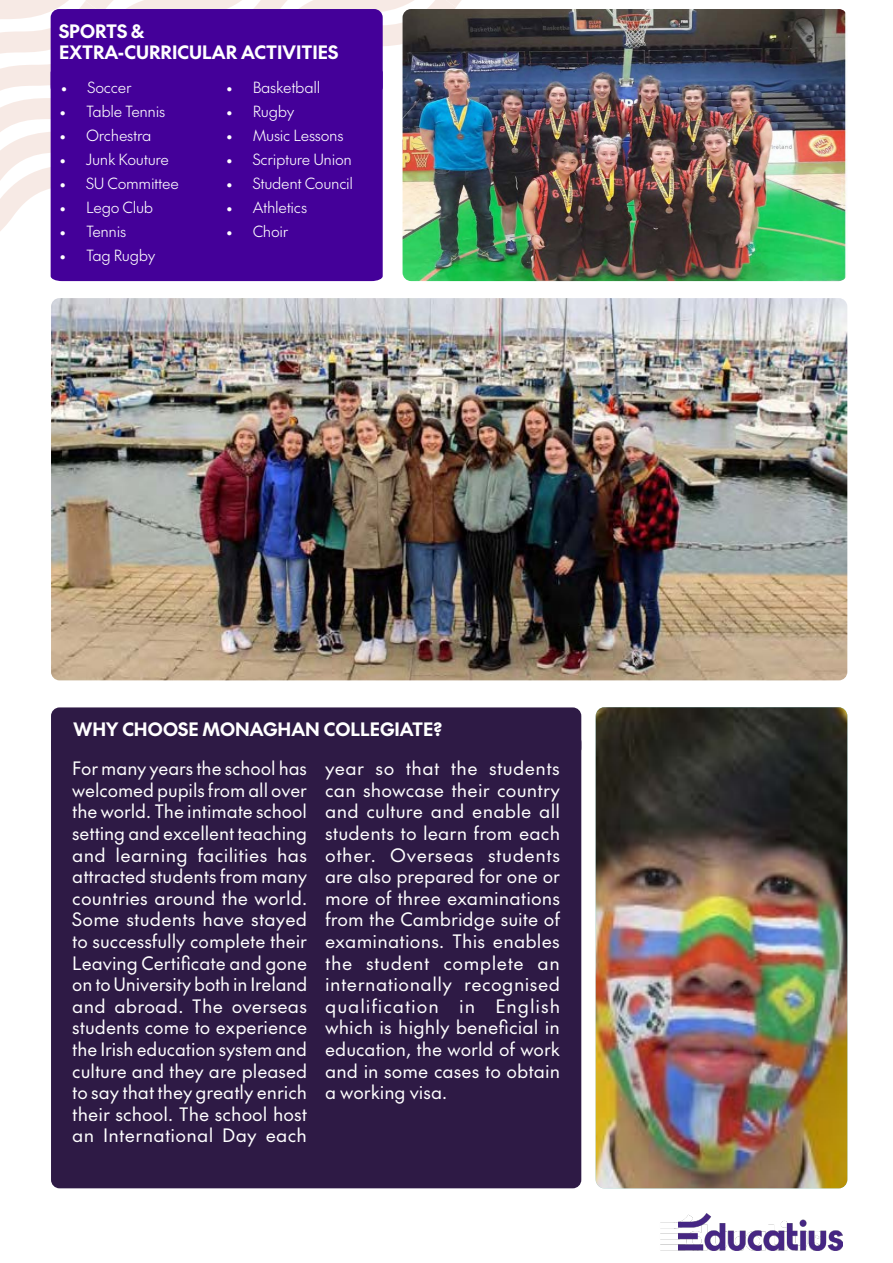
<style>
.page{position:relative;width:893px;height:1263px;background:#fff}
.page>*{position:absolute;margin:0;border:0;box-sizing:border-box;transform-origin:0 0}
.t1{font:18px/21.6px "The Future";letter-spacing:.005em;color:#fff;text-align:justify}
.t2{font:700 18px/21.6px "The Future";color:#fff}
.t3{font:300 15px "The Future";letter-spacing:-.02em;color:#fff}
</style>
<div class="page">
<svg style="left:0;top:0;width:461px;height:237px"></svg>
<div style="left:51px;top:9px;width:332px;height:86px;background:#409;border-radius:9px"></div>
<img style="left:596px;top:707px;width:251px;height:481px">
<div style="left:51px;top:734px;width:530px;height:454px;background:#2e1a45;border-radius:9px"></div>
<div style="left:51px;top:707px;width:530px;height:50px;background:#2e1a45;border-radius:9px"></div>
<img style="left:644px;top:1170px;width:196px;height:81px">
<img style="left:403px;top:9px;width:444px;height:272px">
<img style="left:51px;top:298px;width:796px;height:382px">
<img style="left:678px;top:1214px;width:164px;height:36px">
<div style="left:51px;top:67px;width:332px;height:214px;background:#409"></div>
<p class="t2" style="left:59px;top:19px;width:281px">SPORTS &amp;<br>EXTRA-CURRICULAR ACTIVITIES</p>
<p class="t3" style="left:61px;top:77px;width:72px">• Soccer</p>
<p class="t3" style="left:59px;top:101px;width:108px">• Table Tennis</p>
<p class="t3" style="left:59px;top:125px;width:94px">• Orchestra</p>
<p class="t3" style="left:59px;top:149px;width:111px">• Junk Kouture</p>
<p class="t3" style="left:59px;top:173px;width:121px">• SU Committee</p>
<p class="t3" style="left:59px;top:197px;width:96px">• Lego Club</p>
<p class="t3" style="left:59px;top:221px;width:69px">• Tennis</p>
<p class="t3" style="left:59px;top:245px;width:98px">• Tag Rugby</p>
<p class="t3" style="left:226px;top:77px;width:96px">• Basketball</p>
<p class="t3" style="left:226px;top:101px;width:70px">• Rugby</p>
<p class="t3" style="left:226px;top:125px;width:119px">• Music Lessons</p>
<p class="t3" style="left:226px;top:149px;width:128px">• Scripture Union</p>
<p class="t3" style="left:226px;top:173px;width:129px">• Student Council</p>
<p class="t3" style="left:226px;top:197px;width:83px">• Athletics</p>
<p class="t3" style="left:226px;top:221px;width:64px">• Choir</p>
<p class="t2" style="left:74px;top:717px;width:370px">WHY CHOOSE MONAGHAN COLLEGIATE?</p>
<p class="t1" style="left:72px;top:757px;width:237px">For many years the school has welcomed pupils from all over the world. The intimate school setting and excellent teaching and learning facilities has attracted students from many countries around the world.<br>Some students have stayed to successfully complete their Leaving Certificate and gone on to University both in Ireland and abroad. The overseas students come to experience the Irish education system and culture and they are pleased to say that they greatly enrich their school. The school host an International Day each</p>
<p class="t1" style="left:325px;top:757px;width:236px">year so that the students can showcase their country and culture and enable all students to learn from each other. Overseas students are also prepared for one or more of three examinations from the Cambridge suite of examinations. This enables the student complete an internationally recognised qualification in English which is highly beneficial in education, the world of work and in some cases to obtain a working visa.</p>
</div>
